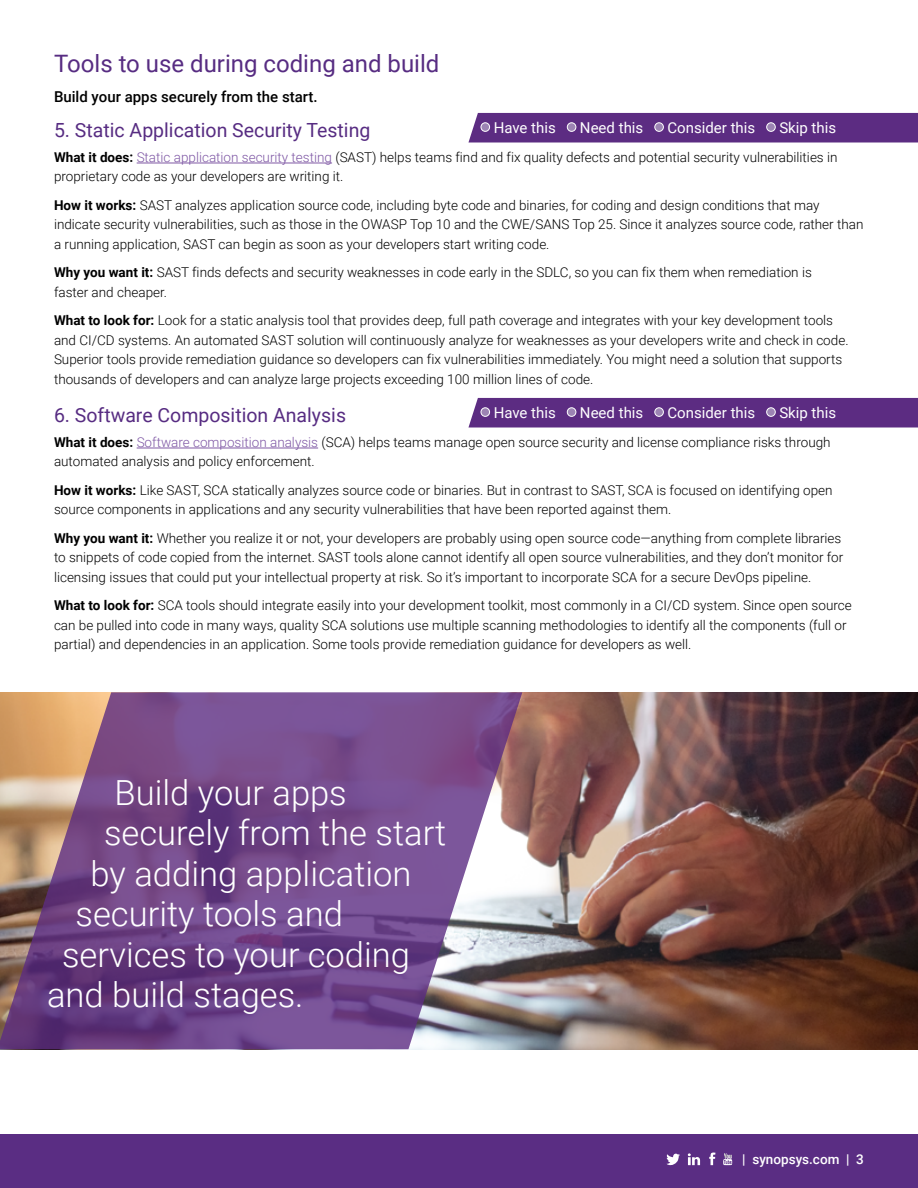
<style>
.page{position:relative;width:918px;height:1188px;background:#fff}
.page>*{position:absolute;margin:0;border:0;box-sizing:border-box;transform-origin:0 0}
.t1{font:300 34.65px "Roboto";color:#fff}
.t2{font:24px "Roboto";color:#572c82}
.t3{font:19.5px "Roboto";color:#572c82}
.t4{font:15px "Roboto";color:#fff}
.t5{font:500 15px "Roboto";color:#000}
.t6{font:300 13.5px/19.5px "Roboto";color:#000}
.t7{font:500 13.5px "Roboto";color:#fff}
.s1{font-weight:700}
.s2{color:#7f58a5}
</style>
<div class="page">
<div style="left:0;top:1134px;width:918px;height:54px;background:#5a2d83"></div>
<svg style="left:667px;top:1153px;width:13px;height:12px"></svg>
<svg style="left:709px;top:1152px;width:7px;height:13px"></svg>
<svg style="left:723px;top:1153px;width:9px;height:12px"></svg>
<svg style="left:688px;top:1153px;width:12px;height:12px"></svg>
<hr style="left:137px;top:163px;width:195px;height:1px;background:#7f58a5">
<hr style="left:137px;top:448px;width:181px;height:1px;background:#7f58a5">
<div style="left:468px;top:113px;width:450px;height:30px;background:#5c2c82"></div>
<div style="left:481px;top:123px;width:9px;height:8px;background:#9c84b3;border-radius:50%"></div>
<div style="left:481px;top:122px;width:9px;height:10px;border:1px solid #fff;border-radius:50%"></div>
<div style="left:567px;top:123px;width:9px;height:8px;background:#9c84b3;border-radius:50%"></div>
<div style="left:567px;top:122px;width:9px;height:10px;border:1px solid #fff;border-radius:50%"></div>
<div style="left:655px;top:123px;width:8px;height:8px;background:#9c84b3;border-radius:50%"></div>
<div style="left:654px;top:122px;width:10px;height:10px;border:1px solid #fff;border-radius:50%"></div>
<div style="left:767px;top:123px;width:8px;height:8px;background:#9c84b3;border-radius:50%"></div>
<div style="left:766px;top:122px;width:10px;height:10px;border:1px solid #fff;border-radius:50%"></div>
<div style="left:468px;top:398px;width:450px;height:30px;background:#5c2c82"></div>
<div style="left:481px;top:408px;width:9px;height:8px;background:#9c84b3;border-radius:50%"></div>
<div style="left:481px;top:407px;width:9px;height:10px;border:1px solid #fff;border-radius:50%"></div>
<div style="left:567px;top:408px;width:9px;height:8px;background:#9c84b3;border-radius:50%"></div>
<div style="left:567px;top:407px;width:9px;height:10px;border:1px solid #fff;border-radius:50%"></div>
<div style="left:655px;top:408px;width:8px;height:8px;background:#9c84b3;border-radius:50%"></div>
<div style="left:654px;top:407px;width:10px;height:10px;border:1px solid #fff;border-radius:50%"></div>
<div style="left:767px;top:408px;width:8px;height:8px;background:#9c84b3;border-radius:50%"></div>
<div style="left:766px;top:407px;width:10px;height:10px;border:1px solid #fff;border-radius:50%"></div>
<img style="left:522px;top:692px;width:396px;height:357px">
<svg style="left:0;top:692px;width:522px;height:357px;background:#815c8c"></svg>
<h2 class="t2" style="left:54px;top:47px;width:387px">Tools to use during coding and build</h2>
<p class="t5" style="left:54px;top:86px;width:265px">Build your apps securely from the start.</p>
<h3 class="t3" style="left:54px;top:116px;width:318px">5. Static Application Security Testing</h3>
<p class="t6" style="left:54px;top:147px;width:785px"><span class="s1">What it does:</span> <span class="s2">Static application security testing</span> (SAST) helps teams find and fix quality defects and potential security vulnerabilities in proprietary code as your developers are writing it.</p>
<p class="t6" style="left:54px;top:195px;width:811px"><span class="s1">How it works:</span> SAST analyzes application source code, including byte code and binaries, for coding and design conditions that may indicate security vulnerabilities, such as those in the OWASP Top 10 and the CWE/SANS Top 25. Since it analyzes source code, rather than a running application, SAST can begin as soon as your developers start writing code.</p>
<p class="t6" style="left:54px;top:262px;width:759px"><span class="s1">Why you want it:</span> SAST finds defects and security weaknesses in code early in the SDLC, so you can fix them when remediation is faster and cheaper.</p>
<p class="t6" style="left:54px;top:310px;width:796px"><span class="s1">What to look for:</span> Look for a static analysis tool that provides deep, full path coverage and integrates with your key development tools and CI/CD systems. An automated SAST solution will continuously analyze for weaknesses as your developers write and check in code.<br>Superior tools provide remediation guidance so developers can fix vulnerabilities immediately. You might need a solution that supports thousands of developers and can analyze large projects exceeding 100 million lines of code.</p>
<h3 class="t3" style="left:54px;top:401px;width:294px">6. Software Composition Analysis</h3>
<p class="t6" style="left:54px;top:432px;width:778px"><span class="s1">What it does:</span> <span class="s2">Software composition analysis</span> (SCA) helps teams manage open source security and license compliance risks through automated analysis and policy enforcement.</p>
<p class="t6" style="left:54px;top:480px;width:780px"><span class="s1">How it works:</span> Like SAST, SCA statically analyzes source code or binaries. But in contrast to SAST, SCA is focused on identifying open source components in applications and any security vulnerabilities that have been reported against them.</p>
<p class="t6" style="left:54px;top:528px;width:791px"><span class="s1">Why you want it:</span> Whether you realize it or not, your developers are probably using open source code—anything from complete libraries to snippets of code copied from the internet. SAST tools alone cannot identify all open source vulnerabilities, and they don’t monitor for licensing issues that could put your intellectual property at risk. So it’s important to incorporate SCA for a secure DevOps pipeline.</p>
<p class="t6" style="left:54px;top:595px;width:799px"><span class="s1">What to look for:</span> SCA tools should integrate easily into your development toolkit, most commonly in a CI/CD system. Since open source can be pulled into code in many ways, quality SCA solutions use multiple scanning methodologies to identify all the components (full or partial) and dependencies in an application. Some tools provide remediation guidance for developers as well.</p>
<p class="t4" style="left:494px;top:117px;width:64px">Have this</p>
<p class="t4" style="left:580px;top:117px;width:65px">Need this</p>
<p class="t4" style="left:667px;top:117px;width:89px">Consider this</p>
<p class="t4" style="left:779px;top:117px;width:58px">Skip this</p>
<p class="t4" style="left:494px;top:402px;width:64px">Have this</p>
<p class="t4" style="left:580px;top:402px;width:65px">Need this</p>
<p class="t4" style="left:667px;top:402px;width:89px">Consider this</p>
<p class="t4" style="left:779px;top:402px;width:58px">Skip this</p>
<h1 class="t1" style="left:115px;top:768px;width:234px">Build your apps</h1>
<h1 class="t1" style="left:104px;top:809px;width:344px">securely from the start</h1>
<h1 class="t1" style="left:91px;top:849px;width:323px">by adding application</h1>
<h1 class="t1" style="left:76px;top:890px;width:269px">security tools and</h1>
<h1 class="t1" style="left:62px;top:930px;width:349px">services to your coding</h1>
<h1 class="t1" style="left:47px;top:971px;width:258px">and build stages.</h1>
<p class="t7" style="left:742px;top:1149px;width:123px">| synopsys.com | 3</p>
</div>
